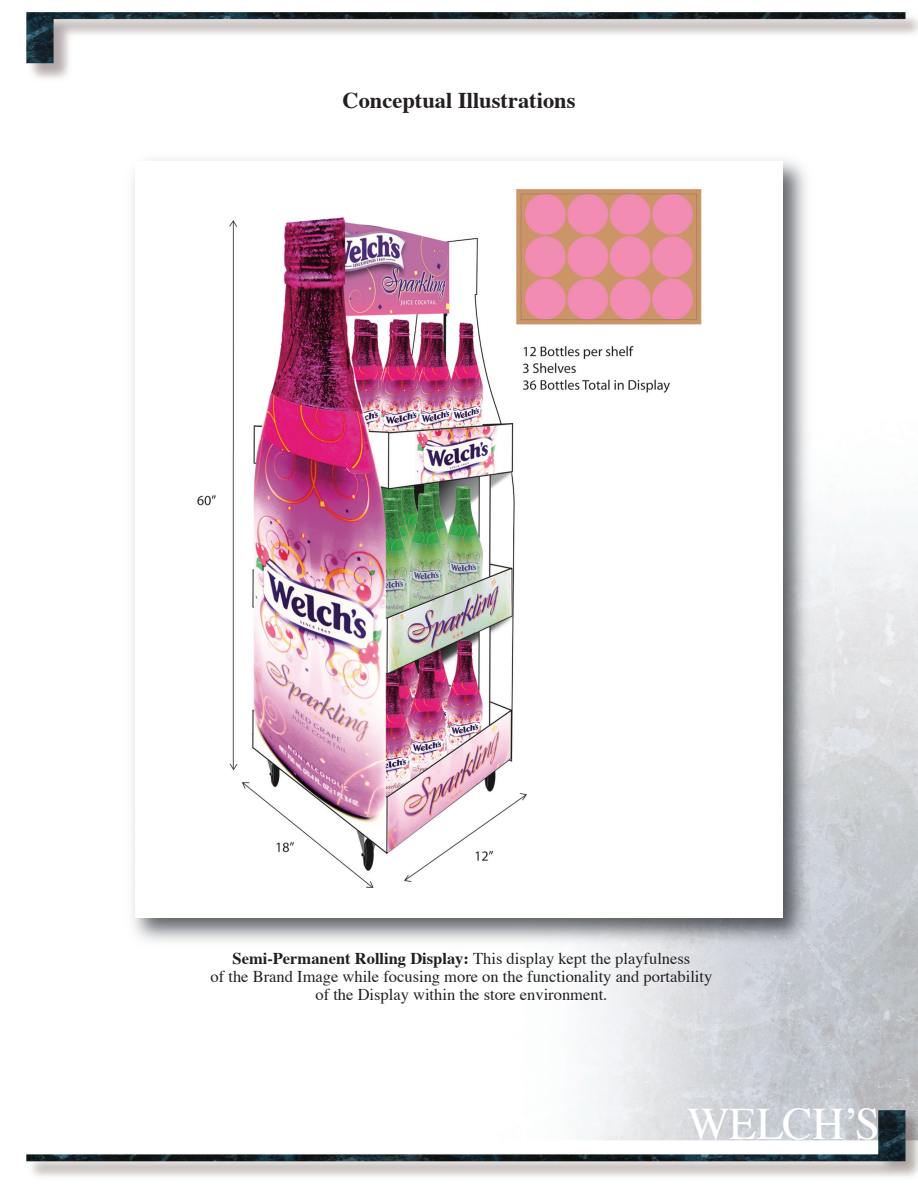
<style>
.page{position:relative;width:918px;height:1188px;background:#fff}
.page>*{position:absolute;margin:0;border:0;box-sizing:border-box;transform-origin:0 0}
.t1{font:45px "Times";letter-spacing:-.01em;color:#fff}
.t2{font:700 22.5px "Times";color:#231f20}
.t3{font:16.5px/18px "Times";color:#231f20;text-align:center}
.s1{font-weight:700}
</style>
<div class="page">
<img style="left:26px;top:12px;width:892px;height:1165px">
<img style="left:123px;top:149px;width:693px;height:802px">
<img style="left:135px;top:162px;width:648px;height:756px">
<h2 class="t2" style="left:342px;top:79px;width:235px">Conceptual Illustrations</h2>
<p class="t3" style="left:211px;top:948px;width:503px"><span class="s1">Semi-Permanent Rolling Display:</span> This display kept the playfulness<br>of the Brand Image while focusing more on the functionality and portability of the Display within the store environment.</p>
<h1 class="t1" style="left:687px;top:1082px;width:194px">WELCH’S</h1>
</div>
